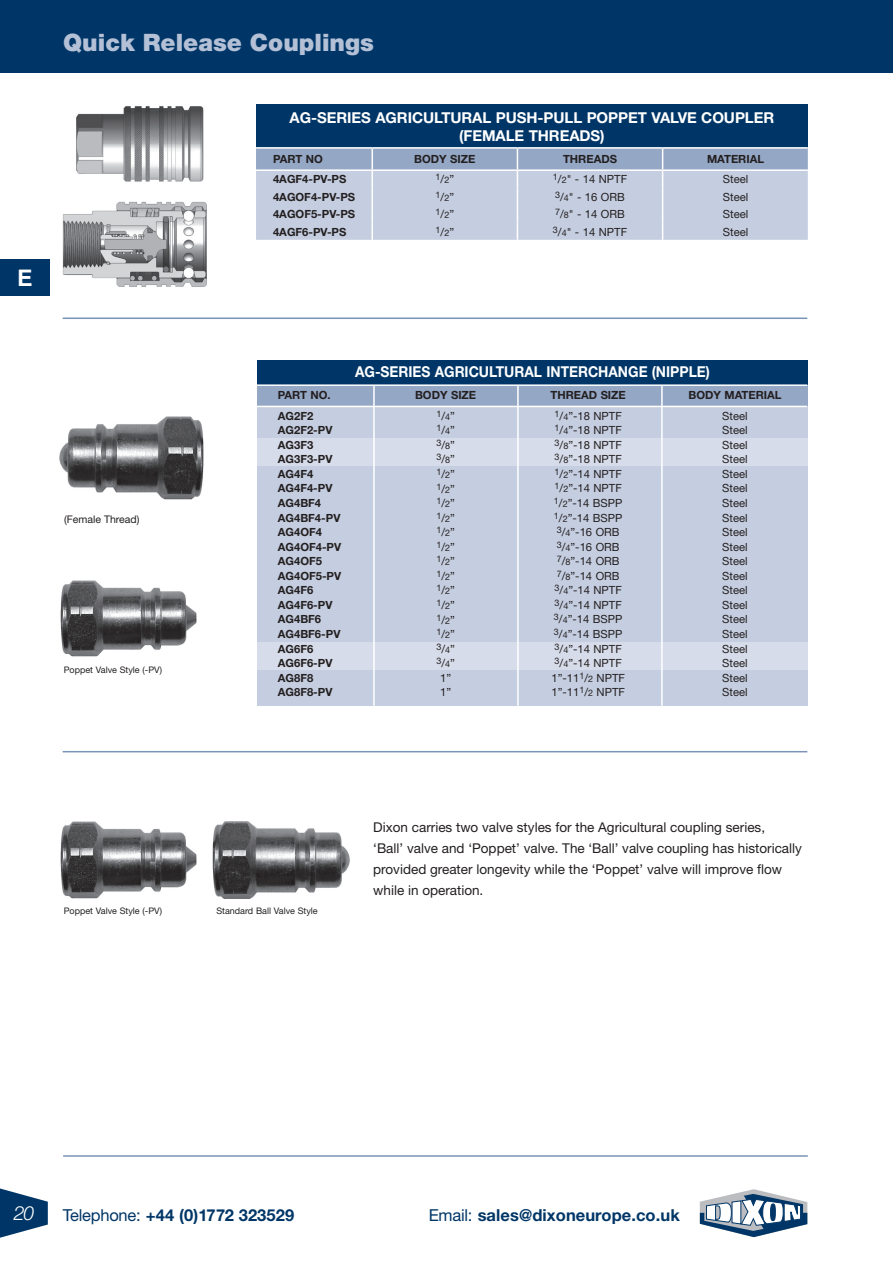
<style>
.page{position:relative;width:893px;height:1264px;background:#fff}
.page>*{position:absolute;margin:0;border:0;box-sizing:border-box;transform-origin:0 0}
.t1{font:900 24px "Helvetica Neue";color:#b3c0d6}
.t2{font:700 22.8px "Helvetica";color:#fff}
.t3{font:italic 300 19.5px "Helvetica Neue";color:#fff}
.t4{font:700 16.5px "Helvetica Neue";letter-spacing:.005em;color:#003667}
.t5{font:700 15px/18px "Helvetica Neue";letter-spacing:-.005em;color:#fff;text-align:center}
.t6{font:700 15px "Helvetica Neue";letter-spacing:-.005em;color:#fff;scale:.92 1}
.t7{font:13.5px/21px "Helvetica Neue";color:#231f20}
.t8{font:11.25px/14.5px "Helvetica Neue";color:#231f20}
.t9{font:700 11.25px/14.5px "Helvetica Neue";color:#231f20}
.t10{font:10.5px "Helvetica Neue";color:#231f20}
.t11{font:9px/14.5px "Helvetica Neue";color:#231f20;text-align:justify}
.s1{font-size:11.25px}
.s2{font-size:9px}
.s3{font-weight:400}
.s4{font-weight:400;font-size:9px}
</style>
<div class="page">
<div style="left:0;top:0;width:892px;height:73px;background:#003667"></div>
<hr style="left:892px;top:0;width:1px;height:73px;background:#003667">
<svg style="left:0;top:1188px;width:48px;height:50px"></svg>
<hr style="left:63px;top:1154px;width:744px;height:2px;background:#7a93b6">
<svg style="left:699px;top:1189px;width:108px;height:48px"></svg>
<img style="left:59px;top:416px;width:145px;height:84px">
<img style="left:60px;top:821px;width:137px;height:78px">
<img style="left:60px;top:580px;width:137px;height:77px">
<img style="left:212px;top:821px;width:138px;height:78px">
<div style="left:257px;top:384px;width:550px;height:321px;background:#c5cee0"></div>
<div style="left:257px;top:437px;width:550px;height:28px;background:#d6dce9"></div>
<div style="left:257px;top:641px;width:550px;height:28px;background:#d6dce9"></div>
<div style="left:257px;top:360px;width:550px;height:25px;background:#003667"></div>
<div style="left:257px;top:385px;width:550px;height:21px;background:#94a7c5"></div>
<hr style="left:257px;top:405px;width:550px;height:2px;background:#fff">
<hr style="left:257px;top:384px;width:550px;height:2px;background:#fff">
<hr style="left:373px;top:385px;width:1px;height:320px;background:#fff">
<hr style="left:661px;top:385px;width:1px;height:320px;background:#fff">
<hr style="left:517px;top:385px;width:1px;height:320px;background:#fff">
<hr style="left:63px;top:750px;width:744px;height:2px;background:#7a93b6">
<hr style="left:63px;top:317px;width:744px;height:2px;background:#7a93b6">
<img style="left:76px;top:106px;width:128px;height:76px">
<img style="left:63px;top:201px;width:144px;height:86px">
<div style="left:256px;top:105px;width:551px;height:43px;background:#003667"></div>
<hr style="left:372px;top:147px;width:145px;height:2px;background:#fff">
<hr style="left:256px;top:147px;width:116px;height:2px;background:#fff">
<hr style="left:517px;top:147px;width:145px;height:2px;background:#fff">
<hr style="left:662px;top:147px;width:145px;height:2px;background:#fff">
<svg style="left:256px;top:148px;width:551px;height:92px;background:#bac6da"></svg>
<hr style="left:256px;top:169px;width:116px;height:2px;background:#fff">
<hr style="left:372px;top:169px;width:145px;height:2px;background:#fff">
<hr style="left:517px;top:169px;width:145px;height:2px;background:#fff">
<hr style="left:662px;top:169px;width:145px;height:2px;background:#fff">
<div style="left:0;top:259px;width:50px;height:37px;background:#003667"></div>
<h1 class="t1" style="left:63px;top:28px;width:312px">Quick Release Couplings</h1>
<h2 class="t2" style="left:17px;top:260px;width:17px">E</h2>
<p class="t10" style="left:64px;top:512px;width:77px">(Female Thread)</p>
<p class="t11" style="left:64px;top:662px;width:100px">Poppet Valve Style (-PV)</p>
<p class="t11" style="left:64px;top:903px;width:100px">Poppet Valve Style (-PV)</p>
<h3 class="t5" style="left:289px;top:108px;width:486px">AG-SERIES AGRICULTURAL PUSH-PULL POPPET VALVE COUPLER (FEMALE THREADS)</h3>
<p class="t9" style="left:273px;top:152px;width:51px">PART NO</p>
<p class="t9" style="left:414px;top:152px;width:63px">BODY SIZE</p>
<p class="t9" style="left:563px;top:152px;width:55px">THREADS</p>
<p class="t9" style="left:706px;top:152px;width:59px">MATERIAL</p>
<p class="t9" style="left:273px;top:172px;width:75px">4AGF4-PV-PS</p>
<p class="t11" style="left:435px;top:171px;width:20px">1<span class="s1">/</span>2<span class="s1">”</span></p>
<p class="t8" style="left:553px;top:172px;width:76px"><sup>1</sup>/<span class="s2">2</span>" - 14 NPTF</p>
<p class="t8" style="left:722px;top:172px;width:27px">Steel</p>
<p class="t9" style="left:273px;top:189px;width:84px">4AGOF4-PV-PS</p>
<p class="t11" style="left:435px;top:188px;width:20px">1<span class="s1">/</span>2<span class="s1">”</span></p>
<p class="t8" style="left:555px;top:189px;width:71px"><sup>3</sup>/<span class="s2">4</span>" - 16 ORB</p>
<p class="t8" style="left:722px;top:189px;width:27px">Steel</p>
<p class="t9" style="left:273px;top:206px;width:84px">4AGOF5-PV-PS</p>
<p class="t11" style="left:435px;top:206px;width:20px">1<span class="s1">/</span>2<span class="s1">”</span></p>
<p class="t8" style="left:555px;top:207px;width:71px"><sup>7</sup>/<span class="s2">8</span>" - 14 ORB</p>
<p class="t8" style="left:722px;top:207px;width:27px">Steel</p>
<p class="t9" style="left:273px;top:224px;width:75px">4AGF6-PV-PS</p>
<p class="t11" style="left:435px;top:223px;width:20px">1<span class="s1">/</span>2<span class="s1">”</span></p>
<p class="t8" style="left:553px;top:224px;width:76px"><sup>3</sup>/<span class="s2">4</span>" - 14 NPTF</p>
<p class="t8" style="left:722px;top:224px;width:27px">Steel</p>
<p class="t9" style="left:278px;top:384px;width:54px;line-height:21px">PART NO.<br>AG2F2</p>
<p class="t9" style="left:278px;top:422px;width:65px">AG2F2-PV<br>AG3F3<br>AG3F3-PV<br>AG4F4<br>AG4F4-PV<br>AG4BF4<br>AG4BF4-PV<br>AG4OF4<br>AG4OF4-PV<br>AG4OF5<br>AG4OF5-PV<br>AG4F6<br>AG4F6-PV<br>AG4BF6<br>AG4BF6-PV<br>AG6F6<br>AG6F6-PV<br>AG8F8<br>AG8F8-PV</p>
<h3 class="t6" style="left:355px;top:363px;width:387px">AG-SERIES AGRICULTURAL INTERCHANGE (NIPPLE)</h3>
<p class="t9" style="left:415px;top:387px;width:63px">BODY SIZE</p>
<p class="t11" style="left:436px;top:407px;width:20px">1<span class="s1">/</span>4<span class="s1">” </span>1<span class="s1">/</span>4<span class="s1">” </span>3<span class="s1">/</span>8<span class="s1">” </span>3<span class="s1">/</span>8<span class="s1">” </span>1<span class="s1">/</span>2<span class="s1">” </span>1<span class="s1">/</span>2<span class="s1">” </span>1<span class="s1">/</span>2<span class="s1">” </span>1<span class="s1">/</span>2<span class="s1">” </span>1<span class="s1">/</span>2<span class="s1">” </span>1<span class="s1">/</span>2<span class="s1">” </span>1<span class="s1">/</span>2<span class="s1">” </span>1<span class="s1">/</span>2<span class="s1">” </span>1<span class="s1">/</span>2<span class="s1">” </span>1<span class="s1">/</span>2<span class="s1">” </span>1<span class="s1">/</span>2<span class="s1">” </span>1<span class="s1">/</span>2<span class="s1">” </span>3<span class="s1">/</span>4<span class="s1">” </span>3<span class="s1">/</span>4<span class="s1">”</span></p>
<p class="t8" style="left:440px;top:670px;width:13px">1”<br>1”</p>
<p class="t9" style="left:550px;top:384px;width:77px;line-height:21px;text-align:center">THREAD SIZE<br><sup>1</sup><span class="s3">/</span><span class="s4">4</span><span class="s3">”-18 NPTF</span></p>
<p class="t8" style="left:551px;top:422px;width:75px;text-align:center"><sup>1</sup>/<span class="s2">4</span>”-18 NPTF<br><sup>3</sup>/<span class="s2">8</span>”-18 NPTF<br><sup>3</sup>/<span class="s2">8</span>”-18 NPTF<br><sup>1</sup>/<span class="s2">2</span>”-14 NPTF<br><sup>1</sup>/<span class="s2">2</span>”-14 NPTF<br><sup>1</sup>/<span class="s2">2</span>”-14 BSPP<br><sup>1</sup>/<span class="s2">2</span>”-14 BSPP<br><sup>3</sup>/<span class="s2">4</span>”-16 ORB<br><sup>3</sup>/<span class="s2">4</span>”-16 ORB<br><sup>7</sup>/<span class="s2">8</span>”-14 ORB<br><sup>7</sup>/<span class="s2">8</span>”-14 ORB<br><sup>3</sup>/<span class="s2">4</span>”-14 NPTF<br><sup>3</sup>/<span class="s2">4</span>”-14 NPTF<br><sup>3</sup>/<span class="s2">4</span>”-14 BSPP<br><sup>3</sup>/<span class="s2">4</span>”-14 BSPP<br><sup>3</sup>/<span class="s2">4</span>”-14 NPTF<br><sup>3</sup>/<span class="s2">4</span>”-14 NPTF<br>1”-11<sup>1</sup>/<span class="s2">2</span> NPTF<br>1”-11<sup>1</sup>/<span class="s2">2</span> NPTF</p>
<p class="t9" style="left:688px;top:387px;width:95px">BODY MATERIAL</p>
<p class="t8" style="left:722px;top:408px;width:27px;text-align:justify">Steel Steel Steel Steel Steel Steel Steel Steel Steel Steel Steel Steel Steel Steel Steel Steel Steel Steel Steel Steel</p>
<p class="t11" style="left:216px;top:903px;width:103px">Standard Ball Valve Style</p>
<p class="t7" style="left:373px;top:816px;width:430px">Dixon carries two valve styles for the Agricultural coupling series,<br>‘Ball’ valve and ‘Poppet’ valve. The ‘Ball’ valve coupling has historically provided greater longevity while the ‘Poppet’ valve will improve flow while in operation.</p>
<h3 class="t3" style="left:14px;top:1200px;width:22px">20</h3>
<h3 class="t4" style="left:63px;top:1204px;width:233px"><span class="s3">Telephone:</span> +44 (0)1772 323529</h3>
<h3 class="t4" style="left:428px;top:1204px;width:252px"><span class="s3">Email:</span> sales@dixoneurope.co.uk</h3>
</div>
